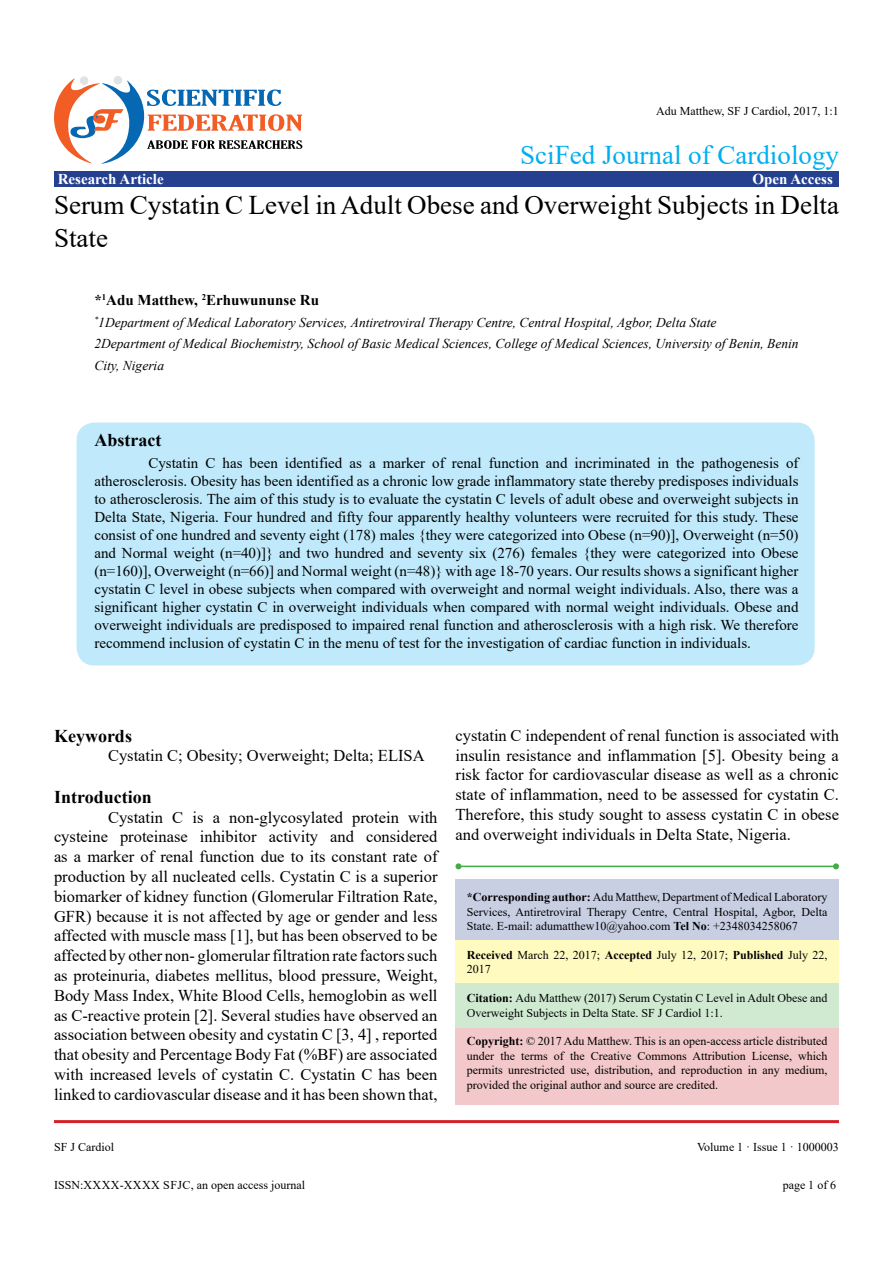
<style>
.page{position:relative;width:893px;height:1263px;background:#fff}
.page>*{position:absolute;margin:0;border:0;box-sizing:border-box;transform-origin:0 0}
.t1{font:27px/32.4px "Times New Roman";color:#000}
.t2{font:27px "Times New Roman";color:#00aeef}
.t3{font:700 18px "Times New Roman";color:#000}
.t4{font:16.5px/19.8px "Times New Roman";color:#000}
.t5{font:15px/18px "Times New Roman";color:#000}
.t6{font:700 15px "Times New Roman";color:#fff}
.t7{font:700 15px "Times New Roman";color:#000}
.t8{font:italic 13.5px/21.6px "Times New Roman";color:#000}
.t9{font:12px/14.4px "Times New Roman";color:#000}
.t10{font:700 8.7px "Times New Roman";color:#000}
.t11{font:italic 7.8px "Times New Roman";color:#000}
.s1{font-size:15px}
.s2{font-weight:700}
</style>
<div class="page">
<hr style="left:54px;top:1120px;width:785px;height:3px;background:#d2232a">
<div style="left:54px;top:171px;width:785px;height:16px;background:#25408f"></div>
<div style="left:80px;top:76px;width:8px;height:9px;background:#e0e2e4;border-radius:50%"></div>
<div style="left:114px;top:76px;width:8px;height:8px;background:#e0e2e4;border-radius:50%"></div>
<svg style="left:54px;top:78px;width:248px;height:86px"></svg>
<div style="left:77px;top:422px;width:738px;height:243px;background:#c0eafb;border-radius:18px"></div>
<div style="left:455px;top:879px;width:384px;height:61px;background:#c9cfe3"></div>
<div style="left:455px;top:940px;width:384px;height:43px;background:#fffbc0"></div>
<div style="left:455px;top:983px;width:384px;height:45px;background:#d0ead2"></div>
<div style="left:455px;top:1028px;width:384px;height:76px;background:#f3c8ca"></div>
<hr style="left:458px;top:866px;width:378px;height:1px;background:#41ad49">
<svg style="left:455px;top:863px;width:6px;height:6px"></svg>
<svg style="left:833px;top:863px;width:6px;height:6px"></svg>
<p class="t9" style="left:656px;top:103px;width:184px">Adu Matthew, SF J Cardiol, 2017, 1:1</p>
<p class="t6" style="left:58px;top:168px;width:107px">Research Article</p>
<h1 class="t2" style="left:520px;top:136px;width:320px">SciFed Journal of Cardiology</h1>
<p class="t6" style="left:752px;top:168px;width:82px">Open Access</p>
<h1 class="t1" style="left:54px;top:188px;width:786px">Serum Cystatin C Level inAdult Obese and Overweight Subjects in Delta<br>State</h1>
<p class="t10" style="left:94px;top:291px;width:13px">1<span class="s1">*</span></p>
<p class="t10" style="left:194px;top:291px;width:13px">2<span class="s1">,</span></p>
<p class="t7" style="left:106px;top:289px;width:90px">Adu Matthew</p>
<p class="t7" style="left:206px;top:289px;width:114px">Erhuwununse Ru</p>
<p class="t11" style="left:94px;top:314px;width:5px">*</p>
<p class="t8" style="left:94px;top:311px;width:706px">1Department ofMedical Laboratory Services, Antiretroviral Therapy Centre, Central Hospital, Agbor, Delta State<br>2Department ofMedical Biochemistry, School ofBasic Medical Sciences, College ofMedical Sciences, University ofBenin, Benin<br>City, Nigeria</p>
<p class="t3" style="left:94px;top:426px;width:68px">Abstract</p>
<p class="t5" style="left:94px;top:453px;width:706px;text-indent:54px">Cystatin<br>atherosclerosis. Obesity has been identified as a chronic low grade inflammatory state thereby predisposes individuals to atherosclerosis. The aim of this study is to evaluate the cystatin C levels of adult obese and overweight subjects in Delta State, Nigeria. Four hundred and fifty four apparently healthy volunteers were recruited for this study. These consist of one hundred and seventy eight (178) males {they were categorized into Obese =n( 90)], Overweight =n( 50( and Normal weight ( =n 40)]} and two hundred and seventy six (276) females {they were categorized into Obese<br>=n( 160)], Overweight =n( 66)] and Normal weight =n( 48)} with age 18-70 years. Our results shows a significant higher cystatin C level in obese subjects when compared with overweight and normal weight individuals. Also, there was a significant higher cystatin C in overweight individuals when compared with normal weight individuals. Obese and overweight individuals are predisposed to impaired renal function and atherosclerosis with a high risk. We therefore recommend inclusion of cystatin C in the menu of test for the investigation of cardiac function in individuals.</p>
<p class="t5" style="left:222px;top:453px;width:21px">has</p>
<p class="t5" style="left:250px;top:453px;width:30px">been</p>
<p class="t5" style="left:285px;top:453px;width:59px">identified</p>
<p class="t5" style="left:383px;top:453px;width:44px">marker</p>
<p class="t5" style="left:452px;top:453px;width:31px">renal</p>
<p class="t5" style="left:489px;top:453px;width:51px">function</p>
<p class="t5" style="left:546px;top:453px;width:23px">and</p>
<p class="t5" style="left:575px;top:453px;width:77px">incriminated</p>
<p class="t5" style="left:657px;top:453px;width:13px">in</p>
<p class="t5" style="left:676px;top:453px;width:20px">the</p>
<p class="t5" style="left:702px;top:453px;width:79px">pathogenesis</p>
<p class="t5" style="left:432px;top:453px;width:14px">of</p>
<p class="t5" style="left:786px;top:453px;width:14px">of</p>
<p class="t5" style="left:205px;top:453px;width:12px">C</p>
<p class="t5" style="left:349px;top:453px;width:14px">as</p>
<p class="t5" style="left:369px;top:453px;width:8px">a</p>
<p class="t3" style="left:54px;top:722px;width:79px">Keywords</p>
<p class="t4" style="left:108px;top:745px;width:318px">Cystatin C; Obesity; Overweight; Delta; ELISA</p>
<p class="t3" style="left:54px;top:784px;width:99px">Introduction</p>
<p class="t4" style="left:408px;top:806px;width:31px">with</p>
<p class="t4" style="left:108px;top:806px;width:57px">Cystatin</p>
<p class="t4" style="left:192px;top:806px;width:13px">is</p>
<p class="t4" style="left:229px;top:806px;width:115px">non-glycosylated</p>
<p class="t4" style="left:352px;top:806px;width:48px">protein</p>
<p class="t4" style="left:172px;top:806px;width:13px">C</p>
<p class="t4" style="left:213px;top:806px;width:9px">a</p>
<p class="t4" style="left:54px;top:826px;width:385px">cysteine<br>as a marker of renal function due to its constant rate of production by all nucleated cells. Cystatin C is a superior biomarker of kidney function (Glomerular Filtration Rate, GFR) because isit not affected by age or gender and less affected with muscle mass ,]1[ but has been observed to be affectedbyothernon-glomerularfiltrationratefactorssuch as proteinuria, diabetes mellitus, blood pressure, Weight, Body Mass Index, White Blood Cells, hemoglobin as well as C-reactive protein .]2[ Several studies have observed an association between obesity and cystatin C [3, 4 ,] reported that obesity and Percentage Body Fat %( BF) are associated with increased levels of cystatin C. Cystatin C has been linked to cardiovascular disease and it has been shown that,</p>
<p class="t4" style="left:120px;top:826px;width:69px">proteinase</p>
<p class="t4" style="left:200px;top:826px;width:58px">inhibitor</p>
<p class="t4" style="left:269px;top:826px;width:51px">activity</p>
<p class="t4" style="left:330px;top:826px;width:25px">and</p>
<p class="t4" style="left:366px;top:826px;width:73px">considered</p>
<p class="t9" style="left:54px;top:1140px;width:62px">SF J Cardiol</p>
<p class="t9" style="left:54px;top:1177px;width:253px">ISSN:xxxx-xxxx SFJC, an open access journal</p>
<p class="t4" style="left:455px;top:725px;width:385px;text-align:justify">cystatin C independent of renal function is associated with insulin resistance and inflammation [ .]5 Obesity being a risk factor for cardiovascular disease as well as a chronic state of inflammation, need to be assessed for cystatin C.<br>Therefore, this study sought to assess cystatin C in obese and overweight individuals in Delta State, Nigeria.</p>
<p class="t9" style="left:467px;top:890px;width:362px;text-align:right"><span class="s2">*Corresponding author:</span> Adu Matthew, Department of Medical Laboratory<br>Delta</p>
<p class="t9" style="left:467px;top:904px;width:333px">Services, Antiretroviral Therapy<br>State E. -mail: adumatthew10@yahoo.com <span class="s2">Tel No</span>: +2348034258067</p>
<p class="t9" style="left:467px;top:947px;width:362px"><span class="s2">Received</span> March 22, 2017; <span class="s2">Accepted</span> July 12, 2017; <span class="s2">Published</span> July 22,<br>2017</p>
<p class="t9" style="left:467px;top:990px;width:362px"><span class="s2">Citation:</span> Adu Matthew (2017) Serum Cystatin C Level in Adult Obese and<br>Overweight Subjects in Delta State. SF J Cardiol 1:1.</p>
<p class="t9" style="left:467px;top:1034px;width:362px;text-align:right"><span class="s2">Copyright:</span> © 2017 Adu Matthew. This is an open-access article distributed which</p>
<p class="t9" style="left:673px;top:904px;width:37px">Central</p>
<p class="t9" style="left:714px;top:904px;width:83px">Hospital, Agbor,</p>
<p class="t9" style="left:632px;top:904px;width:36px">Centre,</p>
<p class="t9" style="left:467px;top:1048px;width:362px">under<br>permits unrestricted use, distribution, and reproduction in any medium, provided the original author and source are credited.</p>
<p class="t9" style="left:500px;top:1048px;width:16px">the</p>
<p class="t9" style="left:570px;top:1048px;width:16px">the</p>
<p class="t9" style="left:591px;top:1048px;width:42px">Creative</p>
<p class="t9" style="left:692px;top:1048px;width:55px">Attribution</p>
<p class="t9" style="left:752px;top:1048px;width:42px">License,</p>
<p class="t9" style="left:554px;top:1048px;width:11px">of</p>
<p class="t9" style="left:638px;top:1048px;width:51px">Commons</p>
<p class="t9" style="left:521px;top:1048px;width:28px">terms</p>
<p class="t9" style="left:697px;top:1140px;width:143px">Volume 1 · Issue ·1 1000003</p>
<p class="t9" style="left:783px;top:1177px;width:55px">page 1 of 6</p>
</div>
